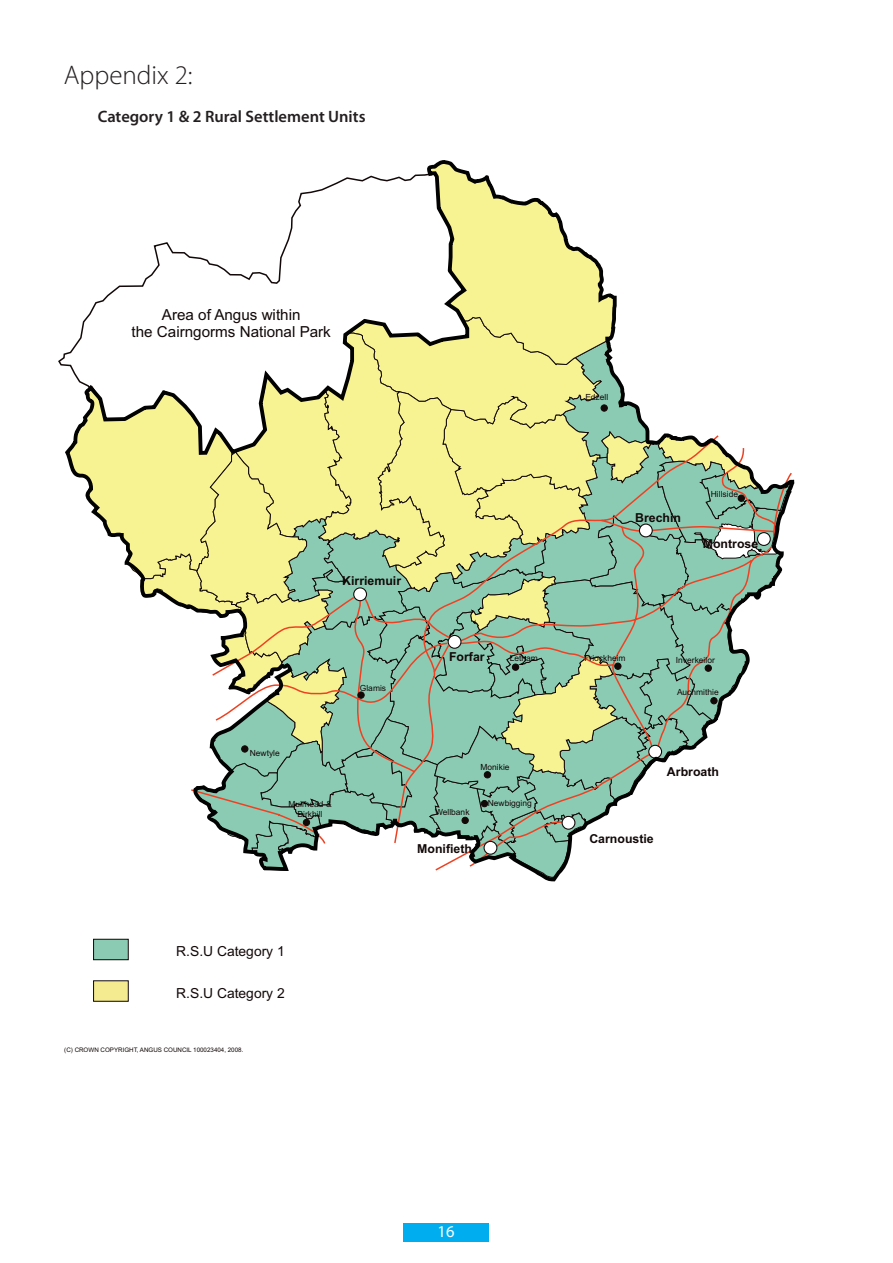
<style>
.page{position:relative;width:893px;height:1263px;background:#fff}
.page>*{position:absolute;margin:0;border:0;box-sizing:border-box;transform-origin:0 0}
.t1{font:300 27px "Myriad Pro";color:#231f20}
.t2{font:600 16.5px "Myriad Pro";color:#231f20}
.t3{font:16.5px "Myriad Pro";color:#fff}
.t4{font:15.15px/17px "Arial";color:#120808;text-align:center}
.t5{font:13.8px "Arial";color:#120808}
.t6{font:700 12.3px "Arial";color:#120808}
.t7{font:8.4px "Arial";color:#120808}
.t8{font:6.15px "Arial";color:#120808}
</style>
<div class="page">
<svg style="left:68px;top:162px;width:724px;height:715px"></svg>
<div style="left:94px;top:981px;width:34px;height:20px;background:#f4ea8f"></div>
<div style="left:93px;top:980px;width:36px;height:22px;border:1px solid #120808"></div>
<div style="left:94px;top:939px;width:34px;height:21px;background:#8bcbb3"></div>
<div style="left:93px;top:939px;width:36px;height:21px;border:1px solid #120808"></div>
<div style="left:404px;top:1223px;width:85px;height:19px;background:#00aeef"></div>
<p class="t1" style="left:64px;top:65px;width:130px">Appendix 2:</p>
<p class="t2" style="left:98px;top:110px;width:269px">Category 1 &amp; 2 Rural Settlement Units</p>
<h3 class="t4" style="left:132px;top:307px;width:201px">Area of Angus within<br>the Cairngorms National Park</h3>
<p class="t7" style="left:250px;top:750px;width:32px">Newtyle</p>
<h3 class="t6" style="left:342px;top:573px;width:60px">Kirriemuir</h3>
<p class="t7" style="left:360px;top:685px;width:28px">Glamis</p>
<h3 class="t6" style="left:449px;top:649px;width:37px">Forfar</h3>
<p class="t7" style="left:510px;top:655px;width:30px">Letham</p>
<p class="t7" style="left:480px;top:764px;width:31px">Monikie</p>
<p class="t7" style="left:288px;top:801px;width:45px">Muirhead &amp;</p>
<p class="t7" style="left:488px;top:800px;width:46px">Newbigging</p>
<p class="t7" style="left:298px;top:811px;width:26px">Birkhill</p>
<p class="t7" style="left:435px;top:809px;width:36px">Wellbank</p>
<p class="t5" style="left:176px;top:946px;width:110px">R.S.U Category 1</p>
<p class="t5" style="left:176px;top:988px;width:110px">R.S.U Category 2</p>
<p class="t8" style="left:64px;top:1048px;width:181px">(C) CROWN COPYRIGHT, ANGUS COUNCIL 100023404, 2008.</p>
<h3 class="t6" style="left:417px;top:841px;width:56px">Monifieth</h3>
<p class="t7" style="left:585px;top:394px;width:24px">Edzell</p>
<h3 class="t6" style="left:635px;top:510px;width:47px">Brechin</h3>
<p class="t7" style="left:711px;top:491px;width:29px">Hillside</p>
<h3 class="t6" style="left:703px;top:537px;width:57px">Montrose</h3>
<p class="t7" style="left:584px;top:655px;width:43px">Friockheim</p>
<p class="t7" style="left:676px;top:657px;width:40px">Inverkeilor</p>
<p class="t7" style="left:677px;top:689px;width:43px">Auchmithie</p>
<h3 class="t6" style="left:667px;top:764px;width:54px">Arbroath</h3>
<h3 class="t6" style="left:589px;top:831px;width:66px">Carnoustie</h3>
<h2 class="t3" style="left:438px;top:1225px;width:18px">16</h2>
</div>
